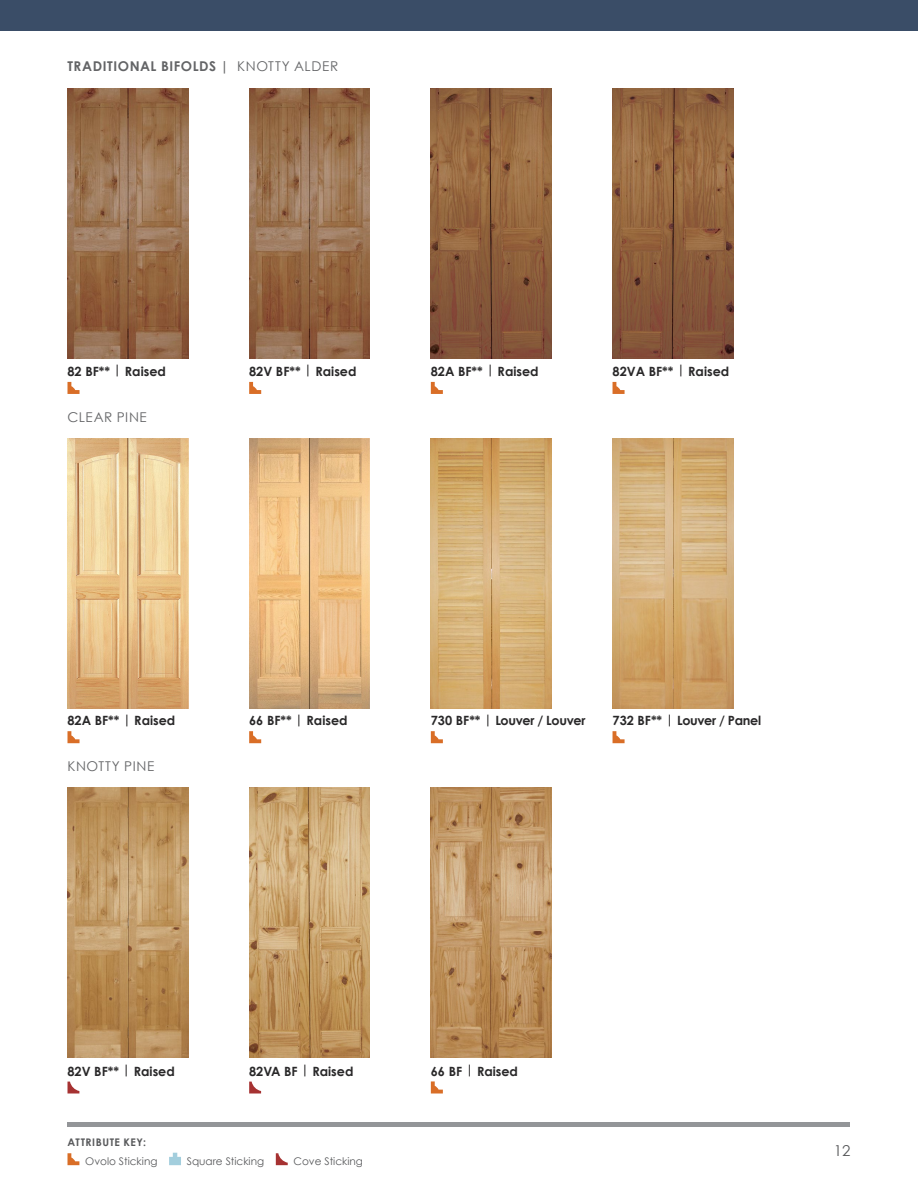
<style>
.page{position:relative;width:918px;height:1188px;background:#fff}
.page>*{position:absolute;margin:0;border:0;box-sizing:border-box;transform-origin:0 0}
.t1{font:15px "Century Gothic";color:#58595b}
.t2{font:700 13.5px "Century Gothic";letter-spacing:.04em;color:#636466}
.t3{font:13.5px "Century Gothic";letter-spacing:.045em;color:#636466}
.t4{font:700 12.75px "Century Gothic";color:#292829}
.t5{font:700 12.75px "Century Gothic";letter-spacing:-.025em;color:#292829}
.t6{font:10.5px "Century Gothic";color:#58595b}
.t7{font:700 10.5px "Century Gothic";letter-spacing:.05em;color:#58595b}
.s1{font-weight:400}
</style>
<div class="page">
<div style="left:68px;top:1122px;width:782px;height:5px;background:#939598"></div>
<div style="left:0;top:0;width:918px;height:30px;background:#3a4d67"></div>
<svg style="left:68px;top:1153px;width:11px;height:12px"></svg>
<svg style="left:169px;top:1153px;width:12px;height:12px"></svg>
<svg style="left:276px;top:1153px;width:12px;height:12px"></svg>
<svg style="left:67px;top:382px;width:13px;height:12px"></svg>
<svg style="left:249px;top:382px;width:12px;height:12px"></svg>
<svg style="left:613px;top:382px;width:12px;height:12px"></svg>
<svg style="left:431px;top:382px;width:12px;height:12px"></svg>
<img style="left:431px;top:88px;width:121px;height:270px">
<img style="left:613px;top:88px;width:120px;height:270px">
<img style="left:249px;top:88px;width:121px;height:270px">
<img style="left:68px;top:88px;width:120px;height:270px">
<svg style="left:67px;top:731px;width:13px;height:12px"></svg>
<svg style="left:249px;top:731px;width:12px;height:12px"></svg>
<svg style="left:613px;top:731px;width:12px;height:12px"></svg>
<svg style="left:431px;top:731px;width:12px;height:12px"></svg>
<img style="left:431px;top:438px;width:121px;height:270px">
<img style="left:613px;top:438px;width:120px;height:270px">
<img style="left:249px;top:438px;width:121px;height:270px">
<img style="left:68px;top:438px;width:120px;height:270px">
<svg style="left:68px;top:1082px;width:11px;height:12px"></svg>
<svg style="left:431px;top:1081px;width:12px;height:12px"></svg>
<svg style="left:249px;top:1082px;width:12px;height:12px"></svg>
<img style="left:431px;top:788px;width:121px;height:270px">
<img style="left:249px;top:788px;width:121px;height:270px">
<img style="left:68px;top:788px;width:120px;height:270px">
<p class="t2" style="left:68px;top:56px;width:272px">TRADITIONAL BIFOLDS | <span class="s1">KNOTTY ALDER</span></p>
<p class="t4" style="left:68px;top:362px;width:100px">82 BF** | Raised</p>
<p class="t4" style="left:249px;top:362px;width:109px">82V BF** | Raised</p>
<p class="t4" style="left:431px;top:362px;width:109px">82A BF** | Raised</p>
<p class="t4" style="left:613px;top:362px;width:118px">82VA BF** | Raised</p>
<p class="t3" style="left:68px;top:408px;width:81px">CLEAR PINE</p>
<p class="t4" style="left:68px;top:711px;width:109px">82A BF** | Raised</p>
<p class="t4" style="left:249px;top:711px;width:100px">66 BF** | Raised</p>
<p class="t5" style="left:431px;top:711px;width:156px">730 BF** | Louver / Louver</p>
<p class="t5" style="left:613px;top:711px;width:150px">732 BF** | Louver / Panel</p>
<p class="t3" style="left:68px;top:756px;width:88px">KNOTTY PINE</p>
<p class="t4" style="left:68px;top:1061px;width:109px">82V BF** | Raised</p>
<p class="t4" style="left:249px;top:1061px;width:106px">82VA BF | Raised</p>
<p class="t4" style="left:431px;top:1061px;width:89px">66 BF | Raised</p>
<p class="t7" style="left:68px;top:1134px;width:80px">ATTRIBUTE KEY:</p>
<p class="t6" style="left:85px;top:1154px;width:74px">Ovolo Sticking</p>
<p class="t6" style="left:187px;top:1154px;width:79px">Square Sticking</p>
<p class="t6" style="left:294px;top:1154px;width:71px">Cove Sticking</p>
<p class="t1" style="left:834px;top:1140px;width:18px">12</p>
</div>
